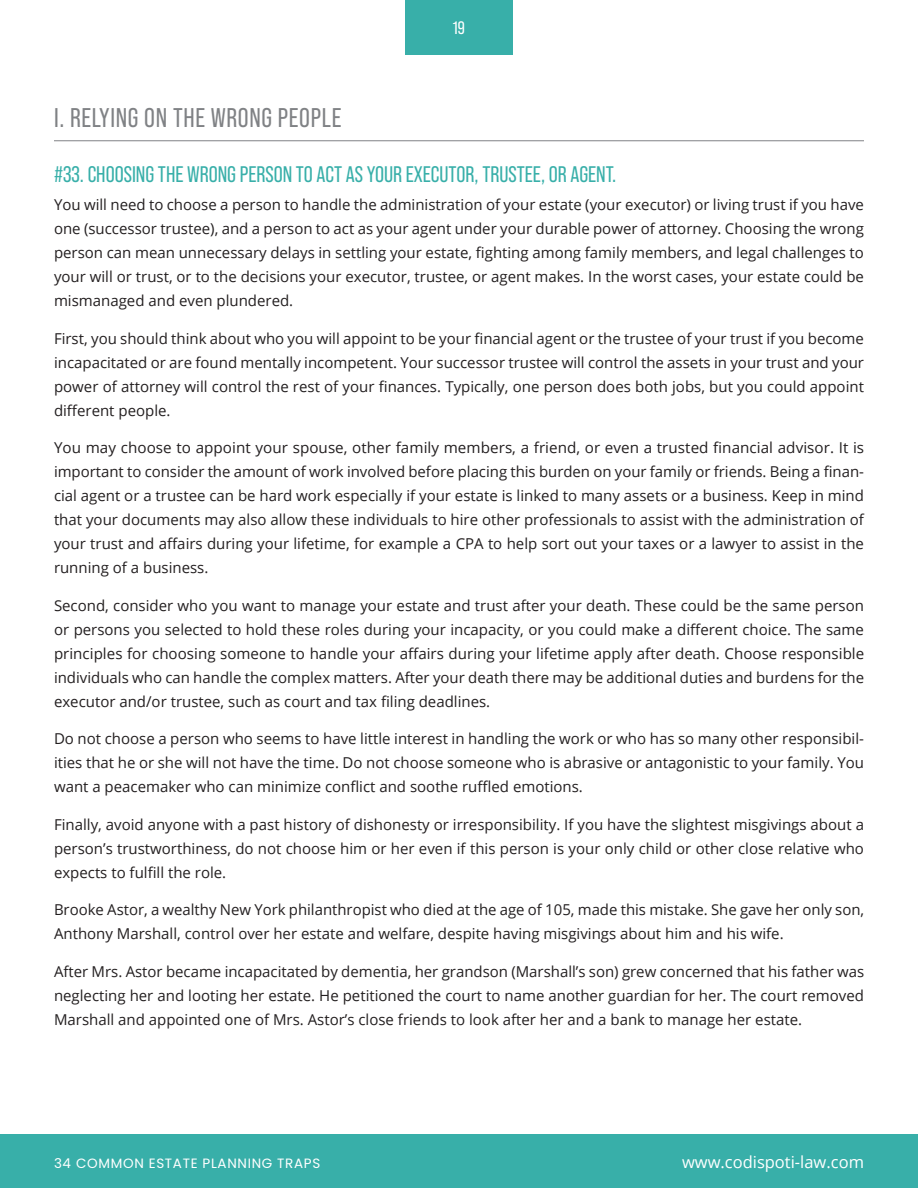
<style>
.page{position:relative;width:918px;height:1188px;background:#fff}
.page>*{position:absolute;margin:0;border:0;box-sizing:border-box;transform-origin:0 0}
.H1_-_Heading_1{font:27px "Bebas Neue Pro";letter-spacing:.025em;color:#808285}
.H2_-_Heading_2{font:22.5px "Bebas Neue Pro";color:#38afa9}
.t1{font:18px "Bebas Neue Pro";color:#fff}
.t2{font:16.5px "Open Sans";color:#fff}
.P1_-_Basic_Paragraph{font:15px/24px "Open Sans";color:#231f20;text-align:justify}
.t3{font:13.5px "Poppins";letter-spacing:.05em;color:#fff}
</style>
<div class="page">
<div style="left:405px;top:0;width:108px;height:54px;background:#38afa9"></div>
<div style="left:0;top:1134px;width:918px;height:54px;background:#38afa9"></div>
<hr style="left:54px;top:141px;width:810px;height:1px;background:#808285">
<p class="t1" style="left:453px;top:18px;width:14px">19</p>
<p class="H1_-_Heading_1" style="left:54px;top:103px;width:289px">I. RELYING ON THE WRONG PEOPLE</p>
<p class="H2_-_Heading_2" style="left:54px;top:161px;width:564px">#33. CHOOSING THE WRONG PERSON TO ACT AS YOUR EXECUTOR, TRUSTEE, OR AGENT.</p>
<p class="P1_-_Basic_Paragraph" style="left:54px;top:193px;width:812px">You will need to choose a person to handle the administration of your estate (your executor) or living trust if you have one (successor trustee), and a person to act as your agent under your durable power of attorney. Choosing the wrong person can mean unnecessary delays in settling your estate, fighting among family members, and legal challenges to your will or trust, or to the decisions your executor, trustee, or agent makes. In the worst cases, your estate could be mismanaged and even plundered.</p>
<p class="P1_-_Basic_Paragraph" style="left:54px;top:326px;width:812px">First, you should think about who you will appoint to be your financial agent or the trustee of your trust if you become incapacitated or are found mentally incompetent. Your successor trustee will control the assets in your trust and your power of attorney will control the rest of your finances. Typically, one person does both jobs, but you could appoint different people.</p>
<p class="P1_-_Basic_Paragraph" style="left:54px;top:436px;width:812px">You may choose to appoint your spouse, other family members, a friend, or even a trusted financial advisor. It is important to consider the amount of work involved before placing this burden on your family or friends. Being a finan&shy;cial agent or a trustee can be hard work especially if your estate is linked to many assets or a business. Keep in mind that your documents may also allow these individuals to hire other professionals to assist with the administration of your trust and affairs during your lifetime, for example a CPA to help sort out your taxes or a lawyer to assist in the running of a business.</p>
<p class="P1_-_Basic_Paragraph" style="left:54px;top:593px;width:812px">Second, consider who you want to manage your estate and trust after your death. These could be the same person or persons you selected to hold these roles during your incapacity, or you could make a different choice. The same principles for choosing someone to handle your affairs during your lifetime apply after death. Choose responsible individuals who can handle the complex matters. After your death there may be additional duties and burdens for the executor and/or trustee, such as court and tax filing deadlines.</p>
<p class="P1_-_Basic_Paragraph" style="left:54px;top:727px;width:812px">Do not choose a person who seems to have little interest in handling the work or who has so many other responsibil&shy;ities that he or she will not have the time. Do not choose someone who is abrasive or antagonistic to your family. You want a peacemaker who can minimize conflict and soothe ruffled emotions.</p>
<p class="P1_-_Basic_Paragraph" style="left:54px;top:812px;width:812px">Finally, avoid anyone with a past history of dishonesty or irresponsibility. If you have the slightest misgivings about a person’s trustworthiness, do not choose him or her even if this person is your only child or other close relative who expects to fulfill the role.</p>
<p class="P1_-_Basic_Paragraph" style="left:54px;top:898px;width:812px">Brooke Astor, a wealthy New York philanthropist who died at the age of 105, made this mistake. She gave her only son,<br>Anthony Marshall, control over her estate and welfare, despite having misgivings about him and his wife.</p>
<p class="P1_-_Basic_Paragraph" style="left:54px;top:959px;width:812px">After Mrs. Astor became incapacitated by dementia, her grandson (Marshall’s son) grew concerned that his father was neglecting her and looting her estate. He petitioned the court to name another guardian for her. The court removed Marshall and appointed one of Mrs. Astor’s close friends to look after her and a bank to manage her estate.</p>
<p class="t3" style="left:54px;top:1156px;width:268px">34 COMMON ESTATE PLANNING TRAPS</p>
<p class="t2" style="left:682px;top:1151px;width:184px">www.codispoti-law.com</p>
</div>
